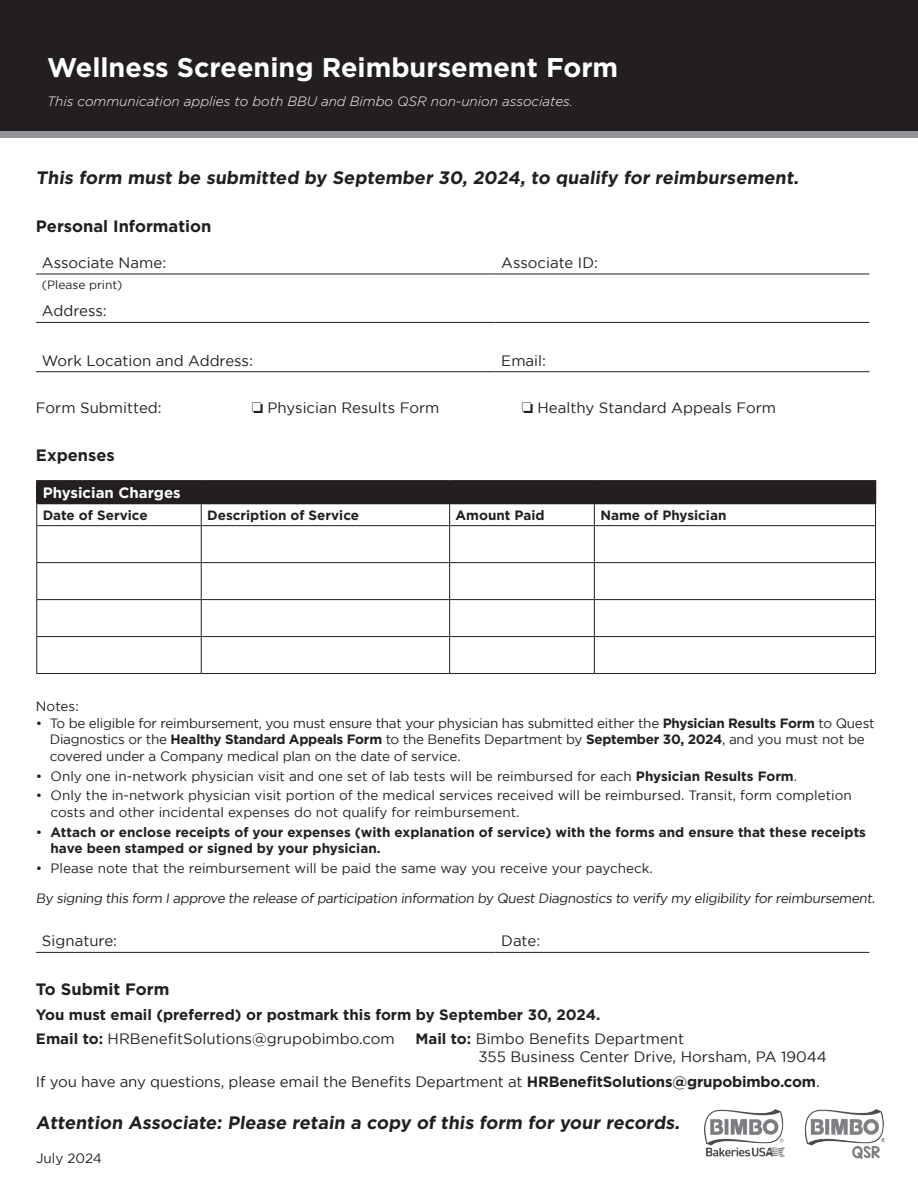
<style>
.page{position:relative;width:918px;height:1188px;background:#fff}
.page>*{position:absolute;margin:0;border:0;box-sizing:border-box;transform-origin:0 0}
.t1{font:700 27px "Gotham";color:#fff}
.t2{font:700 18px "Gotham";color:#231f20}
.t3{font:700 16.5px "Gotham";color:#231f20}
.t4{font:15px "Gotham";color:#231f20}
.t5{font:700 15px "Gotham";color:#231f20}
.t6{font:700 15px "Gotham";color:#fff}
.t7{font:13.5px/16.5px "Gotham";color:#231f20}
.t8{font:13.5px/16.5px "Gotham";letter-spacing:-.02em;color:#231f20}
.t9{font:700 13.5px/16.5px "Gotham";color:#231f20}
.t10{font:italic 300 13.5px "Gotham";color:#fff}
.t11{font:12px "Gotham";color:#231f20}
.s1{font-weight:700}
.s2{font-weight:400}
</style>
<div class="page">
<hr style="left:36px;top:371px;width:459px;height:1px;background:#231f20">
<hr style="left:495px;top:371px;width:374px;height:1px;background:#231f20">
<hr style="left:36px;top:274px;width:459px;height:1px;background:#231f20">
<hr style="left:495px;top:274px;width:374px;height:1px;background:#231f20">
<hr style="left:36px;top:322px;width:459px;height:1px;background:#231f20">
<hr style="left:495px;top:322px;width:374px;height:1px;background:#231f20">
<div style="left:37px;top:481px;width:839px;height:23px;background:#231f20"></div>
<hr style="left:36px;top:480px;width:165px;height:2px;background:#231f20">
<hr style="left:201px;top:480px;width:249px;height:2px;background:#231f20">
<hr style="left:450px;top:480px;width:144px;height:2px;background:#231f20">
<hr style="left:594px;top:480px;width:282px;height:2px;background:#231f20">
<svg style="left:36px;top:482px;width:1px;height:43px"></svg>
<svg style="left:201px;top:504px;width:1px;height:21px"></svg>
<svg style="left:449px;top:504px;width:1px;height:21px"></svg>
<svg style="left:594px;top:504px;width:1px;height:21px"></svg>
<svg style="left:875px;top:504px;width:1px;height:21px"></svg>
<hr style="left:36px;top:525px;width:165px;height:1px;background:#231f20">
<hr style="left:36px;top:526px;width:1px;height:36px;background:#231f20">
<hr style="left:201px;top:525px;width:249px;height:1px;background:#231f20">
<hr style="left:201px;top:526px;width:1px;height:36px;background:#231f20">
<hr style="left:450px;top:525px;width:144px;height:1px;background:#231f20">
<hr style="left:449px;top:526px;width:1px;height:36px;background:#231f20">
<hr style="left:594px;top:525px;width:282px;height:1px;background:#231f20">
<hr style="left:594px;top:526px;width:1px;height:36px;background:#231f20">
<hr style="left:875px;top:526px;width:1px;height:36px;background:#231f20">
<hr style="left:36px;top:562px;width:165px;height:1px;background:#231f20">
<hr style="left:36px;top:563px;width:1px;height:36px;background:#231f20">
<hr style="left:201px;top:562px;width:249px;height:1px;background:#231f20">
<hr style="left:201px;top:563px;width:1px;height:36px;background:#231f20">
<hr style="left:450px;top:562px;width:144px;height:1px;background:#231f20">
<hr style="left:449px;top:563px;width:1px;height:36px;background:#231f20">
<hr style="left:594px;top:562px;width:282px;height:1px;background:#231f20">
<hr style="left:594px;top:563px;width:1px;height:36px;background:#231f20">
<hr style="left:875px;top:563px;width:1px;height:36px;background:#231f20">
<hr style="left:36px;top:599px;width:165px;height:1px;background:#231f20">
<hr style="left:36px;top:600px;width:1px;height:36px;background:#231f20">
<hr style="left:201px;top:599px;width:249px;height:1px;background:#231f20">
<hr style="left:201px;top:600px;width:1px;height:36px;background:#231f20">
<hr style="left:450px;top:599px;width:144px;height:1px;background:#231f20">
<hr style="left:449px;top:600px;width:1px;height:36px;background:#231f20">
<hr style="left:594px;top:599px;width:282px;height:1px;background:#231f20">
<hr style="left:594px;top:600px;width:1px;height:36px;background:#231f20">
<hr style="left:875px;top:600px;width:1px;height:36px;background:#231f20">
<hr style="left:36px;top:636px;width:165px;height:1px;background:#231f20">
<hr style="left:36px;top:637px;width:1px;height:36px;background:#231f20">
<hr style="left:201px;top:636px;width:249px;height:1px;background:#231f20">
<hr style="left:201px;top:637px;width:1px;height:36px;background:#231f20">
<hr style="left:450px;top:636px;width:144px;height:1px;background:#231f20">
<hr style="left:449px;top:637px;width:1px;height:36px;background:#231f20">
<hr style="left:594px;top:636px;width:282px;height:1px;background:#231f20">
<hr style="left:594px;top:637px;width:1px;height:36px;background:#231f20">
<hr style="left:875px;top:637px;width:1px;height:36px;background:#231f20">
<hr style="left:36px;top:673px;width:165px;height:1px;background:#231f20">
<hr style="left:201px;top:673px;width:249px;height:1px;background:#231f20">
<hr style="left:450px;top:673px;width:144px;height:1px;background:#231f20">
<hr style="left:594px;top:673px;width:282px;height:1px;background:#231f20">
<hr style="left:36px;top:952px;width:459px;height:1px;background:#231f20">
<hr style="left:495px;top:952px;width:374px;height:1px;background:#231f20">
<img style="left:705px;top:1110px;width:79px;height:47px">
<img style="left:804px;top:1109px;width:81px;height:50px">
<div style="left:0;top:0;width:918px;height:133px;background:#231f20"></div>
<div style="left:0;top:132px;width:918px;height:6px;background:#939598"></div>
<p class="t1" style="left:47px;top:52px;width:573px">Wellness Screening Reimbursement Form</p>
<p class="t10" style="left:47px;top:93px;width:527px">This communication applies to both BBU and Bimbo QSR non-union associates.</p>
<p class="t2" style="left:36px;top:167px;width:767px">This form must be submitted by September 30, 2024, to qualify for reimbursement.</p>
<p class="t3" style="left:36px;top:216px;width:177px">Personal Information</p>
<p class="t4" style="left:42px;top:254px;width:126px">Associate Name:</p>
<p class="t4" style="left:501px;top:254px;width:98px">Associate ID:</p>
<p class="t11" style="left:42px;top:278px;width:82px">(Please print)</p>
<p class="t4" style="left:42px;top:303px;width:66px">Address:</p>
<p class="t4" style="left:42px;top:352px;width:212px">Work Location and Address:</p>
<p class="t4" style="left:501px;top:352px;width:46px">Email:</p>
<p class="t4" style="left:36px;top:399px;width:127px">Form Submitted:</p>
<p class="t4" style="left:252px;top:399px;width:189px">❏ Physician Results Form</p>
<p class="t4" style="left:522px;top:399px;width:256px">❏ Healthy Standard Appeals Form</p>
<p class="t3" style="left:36px;top:445px;width:80px">Expenses</p>
<p class="t6" style="left:43px;top:484px;width:139px">Physician Charges</p>
<p class="t9" style="left:43px;top:506px;width:106px">Date of Service</p>
<p class="t9" style="left:207px;top:506px;width:153px">Description of Service</p>
<p class="t9" style="left:456px;top:506px;width:90px">Amount Paid</p>
<p class="t9" style="left:600px;top:506px;width:128px">Name of Physician</p>
<p class="t7" style="left:36px;top:698px;width:44px">Notes:</p>
<p class="t8" style="left:50px;top:715px;width:826px;text-indent:-14px">• To be eligible for reimbursement, you must ensure that your physician has submitted either the <span class="s1">Physician Results Form</span> to Quest<br>Diagnostics or the <span class="s1">Healthy Standard Appeals Form</span> to the Benefits Department by <span class="s1">September 30, 2024</span>, and you must not be covered under a Company medical plan on the date of service.</p>
<p class="t7" style="left:36px;top:767px;width:763px">• Only one in-network physician visit and one set of lab tests will be reimbursed for each <span class="s1">Physician Results Form</span>.</p>
<p class="t7" style="left:51px;top:787px;width:803px;text-indent:-15px">• Only the in-network physician visit portion of the medical services received will be reimbursed. Transit, form completion costs and other incidental expenses do not qualify for reimbursement.</p>
<p class="t9" style="left:51px;top:823px;width:817px;text-indent:-15px"><span class="s2">•</span> Attach or enclose receipts of your expenses (with explanation of service) with the forms and ensure that these receipts have been stamped or signed by your physician.</p>
<p class="t7" style="left:36px;top:860px;width:618px">• Please note that the reimbursement will be paid the same way you receive your paycheck.</p>
<p class="t7" style="left:36px;top:890px;width:843px">By signing this form I approve the release of participation information by Quest Diagnostics to verify my eligibility for reimbursement.</p>
<p class="t4" style="left:42px;top:932px;width:77px">Signature:</p>
<p class="t4" style="left:501px;top:932px;width:40px">Date:</p>
<p class="t3" style="left:36px;top:979px;width:135px">To Submit Form</p>
<p class="t5" style="left:36px;top:1006px;width:566px">You must email (preferred) or postmark this form by September 30, 2024.</p>
<p class="t4" style="left:36px;top:1031px;width:360px"><span class="s1">Email to:</span> HRBenefitSolutions@grupobimbo.com</p>
<p class="t4" style="left:415px;top:1031px;width:270px"><span class="s1">Mail to:</span> Bimbo Benefits Department</p>
<p class="t4" style="left:478px;top:1049px;width:350px">355 Business Center Drive, Horsham, PA 19044</p>
<p class="t4" style="left:36px;top:1073px;width:785px">If you have any questions, please email the Benefits Department at <span class="s1">HRBenefitSolutions@grupobimbo.com</span>.</p>
<p class="t2" style="left:36px;top:1112px;width:648px">Attention Associate: Please retain a copy of this form for your records.</p>
<p class="t7" style="left:36px;top:1150px;width:67px">July 2024</p>
</div>
